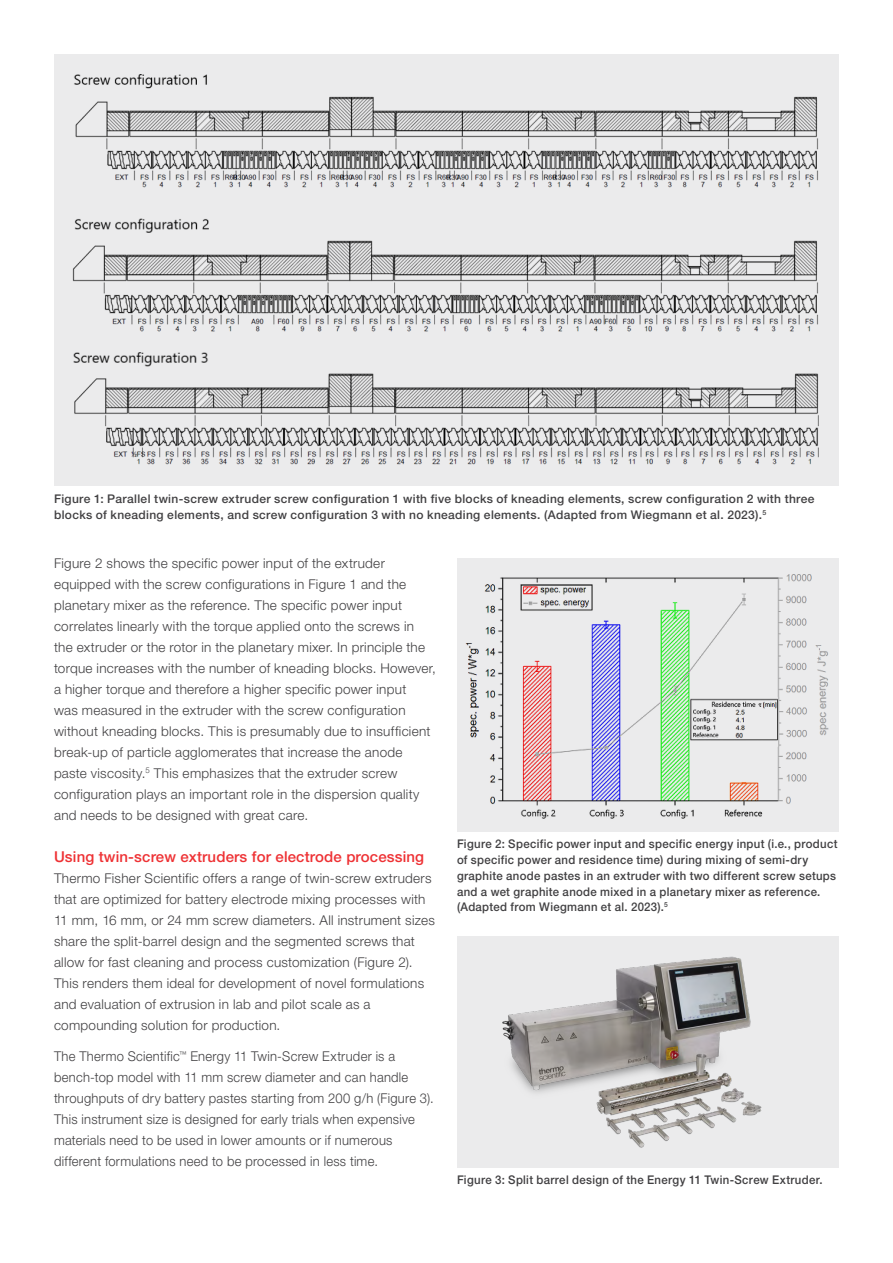
<style>
.page{position:relative;width:893px;height:1263px;background:#fff}
.page>*{position:absolute;margin:0;border:0;box-sizing:border-box;transform-origin:0 0}
.t1{font:500 15px "Helvetica Neue LTW1 G";letter-spacing:.01em;color:#ee3134}
.t2{font:300 13.5px/21px "Helvetica Neue LTW1 G";letter-spacing:.02em;color:#414042}
.t3{font:300 13.5px/21px "Helvetica Neue LTW1 G";letter-spacing:.02em;color:#414042;scale:.96 1}
.t4{font:500 12px/15.8px "Helvetica Neue LTW1 G";letter-spacing:.03em;color:#414042;scale:.95 1}
.t5{font:500 12px/15.8px "Helvetica Neue LTW1 G";letter-spacing:.03em;color:#414042}
</style>
<div class="page">
<div style="left:457px;top:558px;width:382px;height:273px;background:#ebebec"></div>
<div style="left:54px;top:54px;width:785px;height:432px;background:#ebebec"></div>
<img style="left:72px;top:74px;width:747px;height:391px">
<img style="left:465px;top:574px;width:364px;height:245px">
<img style="left:459px;top:936px;width:378px;height:232px">
<p class="t5" style="left:54px;top:491px;width:762px">Figure 1: Parallel twin-screw extruder screw configuration 1 with five blocks of kneading elements, screw configuration 2 with three blocks of kneading elements, and screw configuration 3 with no kneading elements. (Adapted from Wiegmann et al. 2023).<sup>5</sup></p>
<p class="t2" style="left:54px;top:552px;width:383px">Figure 2 shows the specific power input of the extruder equipped with the screw configurations in Figure 1 and the planetary mixer as the reference. The specific power input correlates linearly with the torque applied onto the screws in the extruder or the rotor in the planetary mixer. In principle the torque increases with the number of kneading blocks. However, a higher torque and therefore a higher specific power input<br>was measured in the extruder with the screw configuration without kneading blocks. This is presumably due to insufficient break-up of particle agglomerates that increase the anode paste viscosity.<sup>5</sup> This emphasizes that the extruder screw configuration plays an important role in the dispersion quality and needs to be designed with great care.</p>
<p class="t1" style="left:54px;top:847px;width:372px">Using twin-screw extruders for electrode processing</p>
<p class="t2" style="left:54px;top:867px;width:382px">Thermo Fisher Scientific offers a range of twin-screw extruders that are optimized for battery electrode mixing processes with 11 mm, 16 mm, or 24 mm screw diameters. All instrument sizes share the split-barrel design and the segmented screws that allow for fast cleaning and process customization (Figure 2).<br>This renders them ideal for development of novel formulations and evaluation of extrusion in lab and pilot scale as a compounding solution for production.</p>
<p class="t3" style="left:54px;top:1046px;width:397px">The Thermo Scientific<sup>™</sup> Energy 11 Twin-Screw Extruder is a bench-top model with 11 mm screw diameter and can handle throughputs of dry battery pastes starting from 200 g/h (Figure 3).<br>This instrument size is designed for early trials when expensive materials need to be used in lower amounts or if numerous different formulations need to be processed in less time.</p>
<p class="t4" style="left:457px;top:1172px;width:386px">Figure 3: Split barrel design of the Energy 11 Twin-Screw Extruder.</p>
<p class="t4" style="left:457px;top:836px;width:402px">Figure 2: Specific power input and specific energy input (i.e., product of specific power and residence time) during mixing of semi-dry graphite anode pastes in an extruder with two different screw setups and a wet graphite anode mixed in a planetary mixer as reference. (Adapted from Wiegmann et al. 2023).<sup>5</sup></p>
</div>
